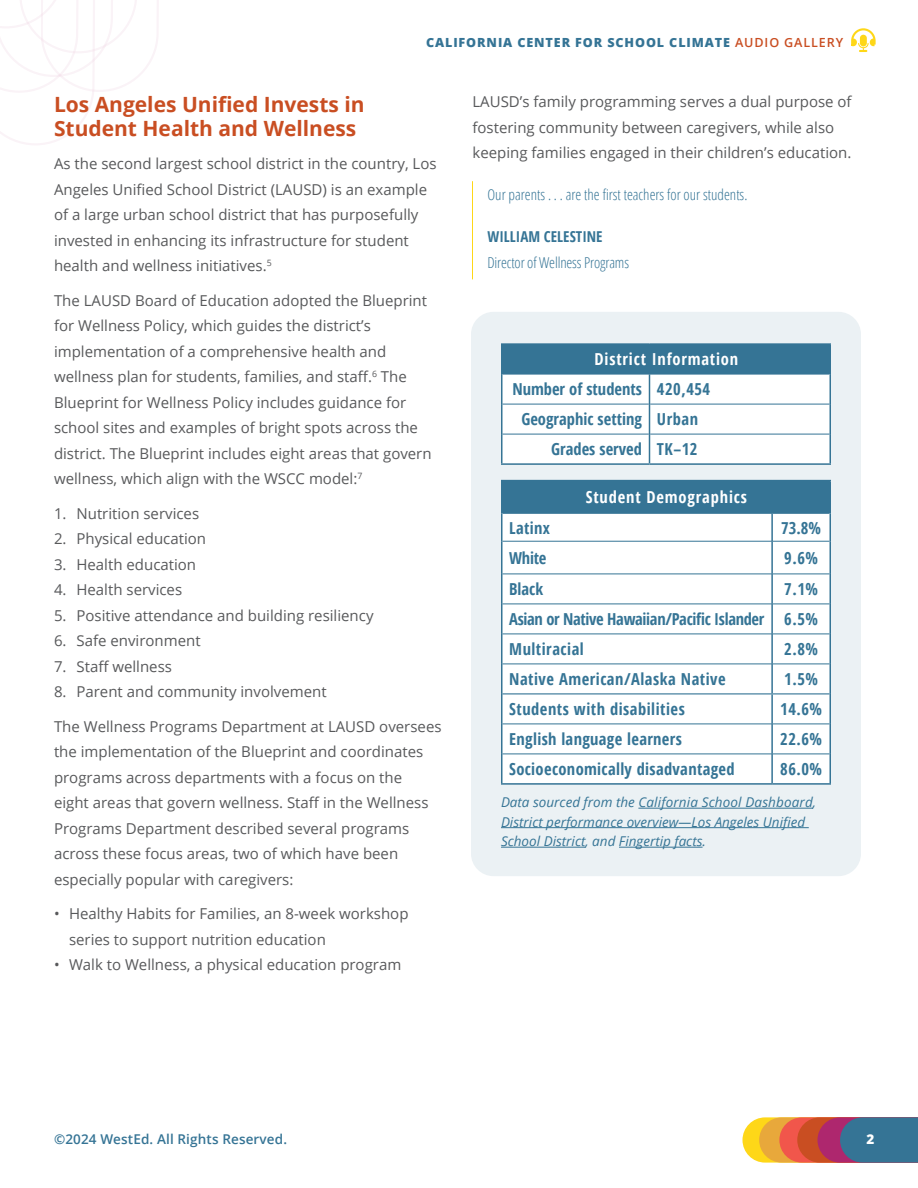
<style>
.page{position:relative;width:918px;height:1188px;background:#fff}
.page>*{position:absolute;margin:0;border:0;box-sizing:border-box;transform-origin:0 0}
.t1{font:700 21px/24px "Open Sans";color:#c94e22}
.t2{font:700 condensed 16.5px "Open Sans";letter-spacing:.02em;color:#357495}
.t3{font:700 condensed 16.5px "Open Sans";color:#357495}
.t4{font:700 condensed 16.5px "Open Sans";letter-spacing:.05em;color:#fff}
.t5{font:700 condensed 16.5px "Open Sans";letter-spacing:-.02em;color:#357495}
.t6{font:15px/25.5px "Open Sans";color:#58595b}
.t7{font:300 15px "Open Sans Condensed";color:#357495}
.t8{font:700 condensed 15px "Open Sans";color:#357495}
.t9{font:italic 13.5px/19.5px "Open Sans";color:#357495}
.t10{font:600 13.5px "Open Sans";letter-spacing:.01em;color:#357495}
.t11{font:800 13.5px "Open Sans";color:#fff}
.t12{font:800 12.6px "Open Sans";letter-spacing:.07em;color:#357495}
.s1{font-weight:600;color:#c94e22}
</style>
<div class="page">
<svg style="left:742px;top:1117px;width:176px;height:46px;background:#987768"></svg>
<svg style="left:0;top:0;width:159px;height:145px"></svg>
<svg style="left:851px;top:28px;width:25px;height:24px"></svg>
<hr style="left:472px;top:181px;width:1px;height:98px;background:#fed718">
<div style="left:471px;top:312px;width:390px;height:564px;background:#ebf1f4;border-radius:22px"></div>
<hr style="left:638px;top:808px;width:175px;height:1px;background:#357495">
<hr style="left:501px;top:827px;width:308px;height:1px;background:#357495">
<hr style="left:501px;top:847px;width:85px;height:1px;background:#357495">
<hr style="left:619px;top:847px;width:84px;height:1px;background:#357495">
<hr style="left:501px;top:343px;width:149px;height:2px;background:#357495">
<hr style="left:650px;top:343px;width:181px;height:2px;background:#357495">
<hr style="left:501px;top:463px;width:149px;height:2px;background:#357495">
<hr style="left:650px;top:463px;width:181px;height:2px;background:#357495">
<svg style="left:501px;top:345px;width:330px;height:119px;background:#c6d8e1"></svg>
<div style="left:502px;top:481px;width:328px;height:32px;background:#357495"></div>
<div style="left:502px;top:514px;width:328px;height:269px;background:#fff"></div>
<hr style="left:502px;top:513px;width:270px;height:1px;background:#357495">
<hr style="left:772px;top:513px;width:58px;height:1px;background:#357495">
<hr style="left:501px;top:480px;width:271px;height:1px;background:#357495">
<hr style="left:501px;top:481px;width:1px;height:32px;background:#357495">
<hr style="left:772px;top:480px;width:59px;height:1px;background:#357495">
<hr style="left:830px;top:481px;width:1px;height:32px;background:#357495">
<svg style="left:501px;top:754px;width:1px;height:29px"></svg>
<hr style="left:771px;top:754px;width:2px;height:29px;background:#357495">
<svg style="left:830px;top:754px;width:1px;height:29px"></svg>
<hr style="left:501px;top:783px;width:271px;height:2px;background:#357495">
<hr style="left:772px;top:783px;width:59px;height:2px;background:#357495">
<svg style="left:501px;top:513px;width:1px;height:28px"></svg>
<hr style="left:771px;top:514px;width:2px;height:27px;background:#357495">
<svg style="left:830px;top:513px;width:1px;height:28px"></svg>
<hr style="left:501px;top:541px;width:1px;height:33px;background:#357495">
<hr style="left:771px;top:541px;width:2px;height:33px;background:#357495">
<hr style="left:830px;top:541px;width:1px;height:33px;background:#357495">
<hr style="left:501px;top:574px;width:1px;height:30px;background:#357495">
<hr style="left:771px;top:574px;width:2px;height:30px;background:#357495">
<hr style="left:830px;top:574px;width:1px;height:30px;background:#357495">
<hr style="left:501px;top:604px;width:1px;height:30px;background:#357495">
<hr style="left:771px;top:604px;width:2px;height:30px;background:#357495">
<hr style="left:830px;top:604px;width:1px;height:30px;background:#357495">
<hr style="left:501px;top:634px;width:1px;height:30px;background:#357495">
<hr style="left:771px;top:634px;width:2px;height:30px;background:#357495">
<hr style="left:830px;top:634px;width:1px;height:30px;background:#357495">
<hr style="left:501px;top:664px;width:1px;height:30px;background:#357495">
<hr style="left:771px;top:664px;width:2px;height:29px;background:#357495">
<hr style="left:830px;top:664px;width:1px;height:30px;background:#357495">
<hr style="left:501px;top:694px;width:1px;height:30px;background:#357495">
<hr style="left:771px;top:694px;width:2px;height:30px;background:#357495">
<hr style="left:830px;top:694px;width:1px;height:30px;background:#357495">
<hr style="left:501px;top:724px;width:1px;height:30px;background:#357495">
<hr style="left:771px;top:724px;width:2px;height:30px;background:#357495">
<hr style="left:830px;top:724px;width:1px;height:30px;background:#357495">
<hr style="left:502px;top:541px;width:270px;height:1px;background:#357495">
<hr style="left:772px;top:541px;width:58px;height:1px;background:#357495">
<hr style="left:502px;top:574px;width:270px;height:1px;background:#357495">
<hr style="left:772px;top:574px;width:58px;height:1px;background:#357495">
<hr style="left:502px;top:604px;width:270px;height:1px;background:#357495">
<hr style="left:772px;top:604px;width:58px;height:1px;background:#357495">
<hr style="left:502px;top:634px;width:270px;height:1px;background:#357495">
<hr style="left:772px;top:634px;width:58px;height:1px;background:#357495">
<hr style="left:502px;top:664px;width:270px;height:1px;background:#357495">
<hr style="left:772px;top:664px;width:58px;height:1px;background:#357495">
<hr style="left:502px;top:724px;width:270px;height:1px;background:#357495">
<hr style="left:772px;top:724px;width:58px;height:1px;background:#357495">
<hr style="left:502px;top:754px;width:270px;height:1px;background:#357495">
<hr style="left:772px;top:754px;width:58px;height:1px;background:#357495">
<hr style="left:502px;top:693px;width:270px;height:1px;background:#357495">
<hr style="left:772px;top:693px;width:58px;height:1px;background:#357495">
<p class="t12" style="left:426px;top:32px;width:419px">CALIFORNIA CENTER FOR SCHOOL CLIMATE <span class="s1">AUDIO GALLERY</span></p>
<h2 class="t1" style="left:54px;top:92px;width:312px">Los Angeles Unified Invests in<br>Student Health and Wellness</h2>
<p class="t6" style="left:54px;top:150px;width:384px">As the second largest school district in the country, Los Angeles Unified School District (LAUSD) is an example of a large urban school district that has purposefully invested in enhancing its infrastructure for student health and wellness initiatives.<sup>5</sup></p>
<p class="t6" style="left:54px;top:287px;width:379px">The LAUSD Board of Education adopted the Blueprint for Wellness Policy, which guides the district’s implementation of a comprehensive health and wellness plan for students, families, and staff.<sup>6</sup> The Blueprint for Wellness Policy includes guidance for school sites and examples of bright spots across the district. The Blueprint includes eight areas that govern wellness, which align with the WSCC model:<sup>7</sup></p>
<p class="t6" style="left:54px;top:500px;width:147px">1. Nutrition services</p>
<p class="t6" style="left:54px;top:525px;width:154px">2. Physical education</p>
<p class="t6" style="left:54px;top:551px;width:144px">3. Health education</p>
<p class="t6" style="left:54px;top:576px;width:130px">4. Health services</p>
<p class="t6" style="left:54px;top:602px;width:321px">5. Positive attendance and building resiliency</p>
<p class="t6" style="left:54px;top:627px;width:148px">6. Safe environment</p>
<p class="t6" style="left:54px;top:653px;width:120px">7. Staff wellness</p>
<p class="t6" style="left:54px;top:678px;width:274px">8. Parent and community involvement</p>
<p class="t6" style="left:54px;top:713px;width:389px">The Wellness Programs Department at LAUSD oversees the implementation of the Blueprint and coordinates programs across departments with a focus on the<br>eight areas that govern wellness. Staff in the Wellness Programs Department described several programs across these focus areas, two of which have been especially popular with caregivers:</p>
<p class="t6" style="left:69px;top:900px;width:341px;text-indent:-15px">• Healthy Habits for Families, an 8-week workshop series to support nutrition education</p>
<p class="t6" style="left:54px;top:951px;width:349px">• Walk to Wellness, a physical education program</p>
<p class="t6" style="left:472px;top:89px;width:381px">LAUSD’s family programming serves a dual purpose of fostering community between caregivers, while also keeping families engaged in their children’s education.</p>
<p class="t7" style="left:488px;top:185px;width:261px">Our parents . . . are the first teachers for our students.</p>
<p class="t8" style="left:488px;top:227px;width:117px">WILLIAM CELESTINE</p>
<p class="t7" style="left:488px;top:252px;width:143px">Director of Wellness Programs</p>
<p class="t4" style="left:595px;top:348px;width:145px">District Information</p>
<p class="t3" style="left:512px;top:378px;width:131px">Number of students</p>
<p class="t2" style="left:657px;top:378px;width:55px">420,454</p>
<p class="t3" style="left:521px;top:408px;width:122px">Geographic setting</p>
<p class="t2" style="left:657px;top:408px;width:43px">Urban</p>
<p class="t3" style="left:551px;top:438px;width:92px">Grades served</p>
<p class="t2" style="left:657px;top:438px;width:42px">TK–12</p>
<p class="t4" style="left:586px;top:486px;width:163px">Student Demographics</p>
<p class="t2" style="left:509px;top:516px;width:42px">Latinx</p>
<p class="t2" style="left:781px;top:516px;width:41px">73.8%</p>
<p class="t2" style="left:509px;top:546px;width:39px">White</p>
<p class="t2" style="left:784px;top:546px;width:35px">9.6%</p>
<p class="t2" style="left:509px;top:578px;width:35px">Black</p>
<p class="t2" style="left:784px;top:578px;width:35px">7.1%</p>
<p class="t5" style="left:509px;top:608px;width:257px">Asian or Native Hawaiian/Pacific Islander</p>
<p class="t2" style="left:784px;top:608px;width:35px">6.5%</p>
<p class="t2" style="left:509px;top:638px;width:76px">Multiracial</p>
<p class="t2" style="left:784px;top:638px;width:35px">2.8%</p>
<p class="t2" style="left:509px;top:668px;width:218px">Native American/Alaska Native</p>
<p class="t2" style="left:784px;top:668px;width:35px">1.5%</p>
<p class="t2" style="left:509px;top:698px;width:177px">Students with disabilities</p>
<p class="t2" style="left:780px;top:698px;width:43px">14.6%</p>
<p class="t2" style="left:509px;top:728px;width:174px">English language learners</p>
<p class="t2" style="left:780px;top:728px;width:43px">22.6%</p>
<p class="t2" style="left:509px;top:758px;width:227px">Socioeconomically disadvantaged</p>
<p class="t2" style="left:780px;top:758px;width:43px">86.0%</p>
<p class="t9" style="left:501px;top:792px;width:317px">Data sourced from the California School Dashboard,<br>District performance overview—Los Angeles Unified<br>School District, and Fingertip facts.</p>
<p class="t10" style="left:54px;top:1130px;width:235px">©2024 WestEd. All Rights Reserved.</p>
<p class="t11" style="left:867px;top:1129px;width:9px">2</p>
</div>
